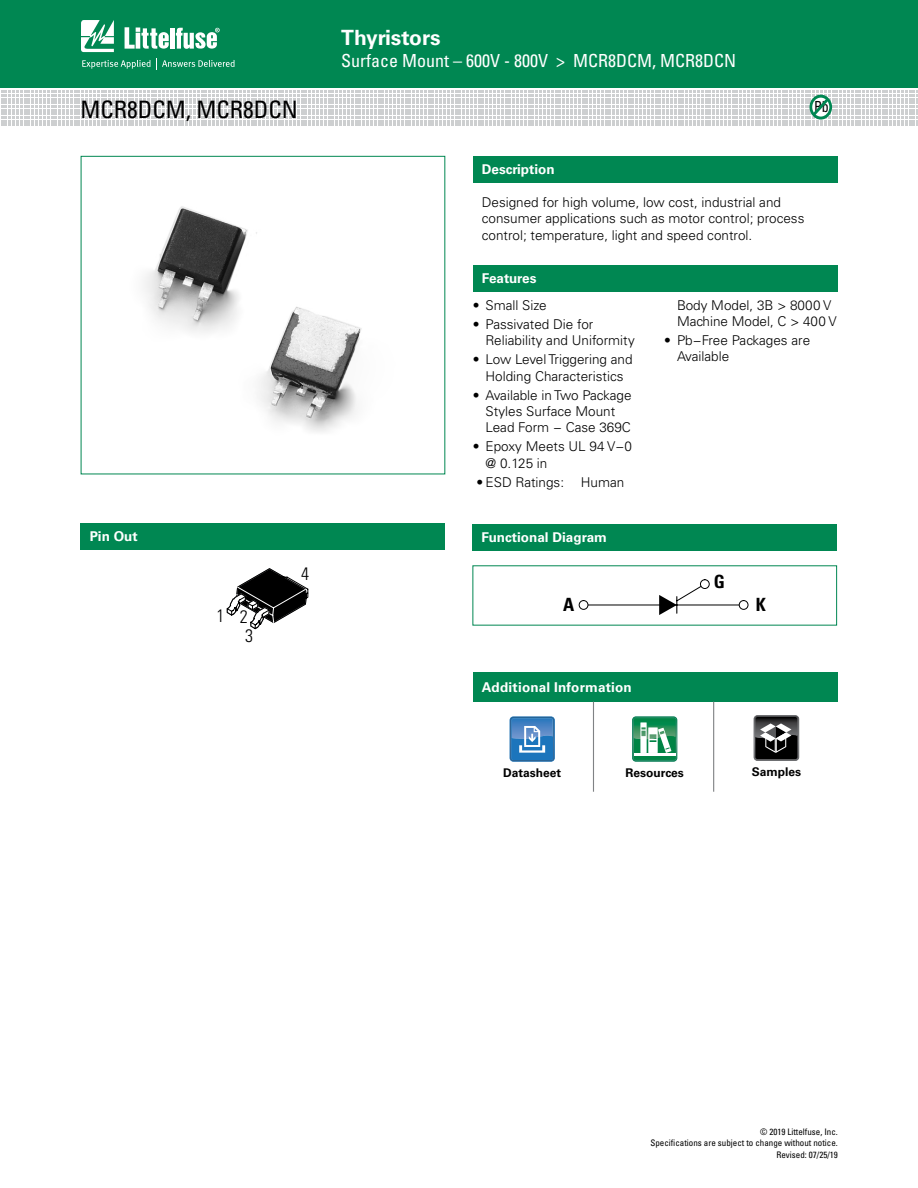
<style>
.page{position:relative;width:918px;height:1188px;background:#fff}
.page>*{position:absolute;margin:0;border:0;box-sizing:border-box;transform-origin:0 0}
.t1{font:condensed 24px "Univers LT Std";color:#000}
.t2{font:700 21px "Univers LT Std";color:#fff}
.t3{font:700 condensed 18.3px "Univers LT Std";color:#000}
.t4{font:condensed 18px "Univers LT Std";color:#fff}
.t5{font:300 condensed 18px "Univers LT Std";color:#000}
.t6{font:condensed 15.3px "Univers LT Std";color:#000;scale:.91 1}
.t7{font:300 13.5px/16.2px "Univers LT Std";color:#000}
.t8{font:700 13.5px "Univers LT Std";color:#fff}
.t9{font:700 12px "Univers LT Std";color:#000}
.t10{font:condensed 9px/10.8px "Univers LT Std";color:#000;text-align:right}
</style>
<div class="page">
<div style="left:0;top:0;width:918px;height:88px;background:#008752"></div>
<svg style="left:81px;top:20px;width:33px;height:32px"></svg>
<hr style="left:170px;top:28px;width:4px;height:21px;background:#fff">
<svg style="left:176px;top:28px;width:44px;height:21px"></svg>
<svg style="left:125px;top:27px;width:44px;height:22px"></svg>
<svg style="left:82px;top:58px;width:153px;height:11px"></svg>
<div style="left:473px;top:265px;width:364px;height:27px;background:#008752"></div>
<div style="left:473px;top:156px;width:364px;height:27px;background:#008752"></div>
<div style="left:473px;top:672px;width:364px;height:29px;background:#008752"></div>
<hr style="left:713px;top:702px;width:1px;height:90px;background:#808285">
<hr style="left:593px;top:702px;width:1px;height:90px;background:#808285">
<svg style="left:753px;top:715px;width:47px;height:46px;background:#4f4f50"></svg>
<svg style="left:632px;top:716px;width:45px;height:46px"></svg>
<hr style="left:634px;top:753px;width:41px;height:2px;background:#fff">
<svg style="left:510px;top:716px;width:45px;height:46px;background:#4f8dc4"></svg>
<div style="left:81px;top:523px;width:364px;height:27px;background:#008752"></div>
<img style="left:144px;top:206px;width:218px;height:226px">
<div style="left:472px;top:524px;width:365px;height:27px;background:#008752"></div>
<svg style="left:586px;top:586px;width:156px;height:29px"></svg>
<div style="left:739px;top:601px;width:9px;height:8px;background:#fff;border-radius:50%"></div>
<div style="left:739px;top:600px;width:9px;height:10px;border:1px solid #000;border-radius:50%"></div>
<div style="left:700px;top:580px;width:9px;height:9px;background:#fff;border-radius:50%"></div>
<div style="left:700px;top:579px;width:10px;height:10px;border:1px solid #000;border-radius:50%"></div>
<div style="left:579px;top:600px;width:9px;height:10px;border:1px solid #000;border-radius:50%"></div>
<svg style="left:1px;top:91px;width:917px;height:35px"></svg>
<svg style="left:227px;top:568px;width:81px;height:61px"></svg>
<h1 class="t1" style="left:80px;top:94px;width:219px">MCR8DCM, MCR8DCN</h1>
<h2 class="t2" style="left:341px;top:25px;width:101px">Thyristors</h2>
<h3 class="t4" style="left:341px;top:49px;width:396px">Surface Mount – 600V - 800V &gt; MCR8DCM, MCR8DCN</h3>
<p class="t6" style="left:814px;top:97px;width:18px">Pb</p>
<p class="t8" style="left:482px;top:162px;width:74px">Description</p>
<p class="t7" style="left:482px;top:194px;width:324px">Designed for high volume, low cost, industrial and consumer applications such as motor control; process control; temperature, light and speed control.</p>
<p class="t8" style="left:482px;top:271px;width:56px">Features</p>
<p class="t7" style="left:473px;top:297px;width:75px">• Small Size</p>
<p class="t7" style="left:486px;top:316px;width:151px;text-indent:-13px">• Passivated Die for<br>Reliability and Uniformity</p>
<p class="t7" style="left:473px;top:352px;width:161px;text-align:center">• Low Level Triggering and<br>Holding Characteristics</p>
<p class="t7" style="left:486px;top:387px;width:148px;text-indent:-13px">• Available in Two Package<br>Styles Surface Mount<br>Lead Form − Case 369C</p>
<p class="t7" style="left:486px;top:439px;width:148px;text-indent:-13px">• Epoxy Meets UL 94 V−0 @ 0.125 in</p>
<p class="t7" style="left:477px;top:474px;width:149px">• ESD Ratings: Human</p>
<p class="t7" style="left:677px;top:297px;width:161px">Body Model, 3B &gt; 8000 V<br>Machine Model, C &gt; 400 V</p>
<p class="t7" style="left:677px;top:332px;width:135px;text-indent:-13px">• Pb−Free Packages are<br>Available</p>
<p class="t8" style="left:90px;top:528px;width:50px">Pin Out</p>
<p class="t8" style="left:482px;top:529px;width:127px">Functional Diagram</p>
<h3 class="t5" style="left:217px;top:605px;width:9px">1</h3>
<h3 class="t5" style="left:240px;top:606px;width:9px">2</h3>
<h3 class="t5" style="left:245px;top:625px;width:9px">3</h3>
<h3 class="t5" style="left:301px;top:563px;width:9px">4</h3>
<h3 class="t3" style="left:563px;top:593px;width:13px">A</h3>
<p class="t8" style="left:482px;top:679px;width:152px">Additional Information</p>
<h3 class="t3" style="left:714px;top:570px;width:13px">G</h3>
<h3 class="t3" style="left:756px;top:593px;width:12px">K</h3>
<p class="t9" style="left:503px;top:765px;width:59px">Datasheet</p>
<p class="t9" style="left:626px;top:765px;width:60px">Resources</p>
<p class="t9" style="left:752px;top:764px;width:51px">Samples</p>
<p class="t10" style="left:650px;top:1126px;width:189px">© 2019 Littelfuse, Inc.<br>Specifications are subject to change without notice.</p>
<p class="t10" style="left:776px;top:1149px;width:63px">Revised: 07/25/19</p>
</div>
